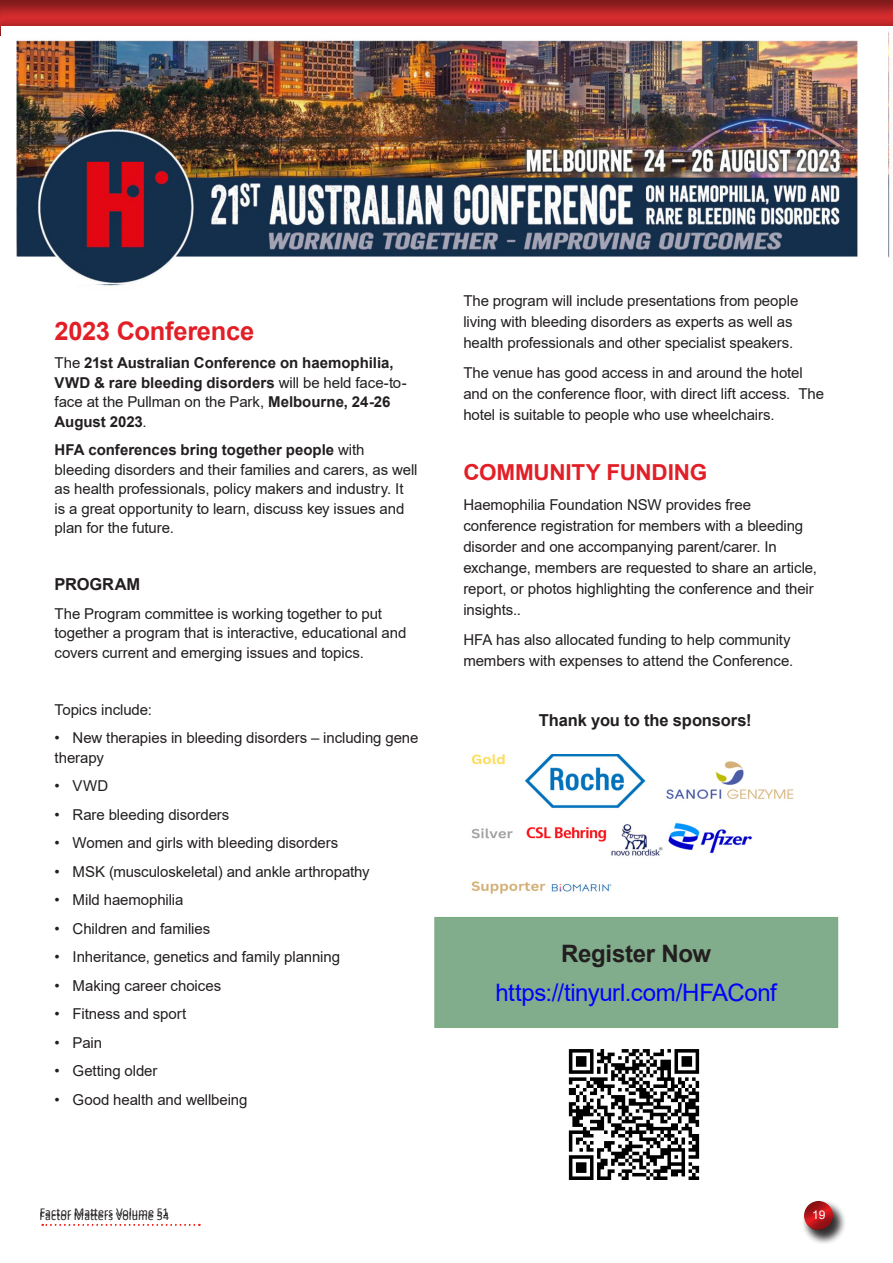
<style>
.page{position:relative;width:893px;height:1263px;background:#fff}
.page>*{position:absolute;margin:0;border:0;box-sizing:border-box;transform-origin:0 0}
.t1{font:700 25.5px "Arial";letter-spacing:-.01em;color:#e21f26}
.t2{font:24px "Arial";letter-spacing:-.015em;color:#00f}
.t3{font:700 24px "Arial";letter-spacing:-.015em;color:#231f20}
.t4{font:700 22.05px "Arial";letter-spacing:-.01em;color:#e21f26}
.t5{font:700 16.5px "Arial";letter-spacing:-.005em;color:#231f20}
.t6{font:15px/21px "Arial";letter-spacing:-.005em;color:#231f20}
.t7{font:700 15px/19.5px "Arial";color:#231f20}
.t8{font:12px "Calibri";letter-spacing:.01em;color:#231f20}
.t9{font:12px "Arial";color:#fff}
.s1{font-weight:400}
.s2{font-weight:700}
</style>
<div class="page">
<div style="left:0;top:0;width:893px;height:36px;background:#231f20;opacity:.5"></div>
<div style="left:802px;top:1200px;width:44px;height:44px;background:#231f20;opacity:.75"></div>
<div style="left:802px;top:1199px;width:31px;height:31px;background:#231f20;opacity:.5"></div>
<svg style="left:42px;top:1224px;width:158px;height:2px"></svg>
<div style="left:435px;top:918px;width:402px;height:109px;background:#81ad8c"></div>
<div style="left:434px;top:917px;width:404px;height:111px;border:2px solid #7bad82"></div>
<img style="left:471px;top:755px;width:323px;height:139px">
<img style="left:568px;top:1049px;width:132px;height:131px">
<img style="left:1px;top:26px;width:887px;height:258px">
<p class="t1" style="left:55px;top:313px;width:201px">2023 Conference</p>
<p class="t7" style="left:55px;top:353px;width:353px"><span class="s1">The</span> 21st Australian Conference on haemophilia, VWD &amp; rare bleeding disorders <span class="s1">will be held face-to&shy;face at the Pullman on the Park,</span> Melbourne, 24-26<br>August 2023<span class="s1">.</span></p>
<p class="t6" style="left:55px;top:440px;width:364px;line-height:19.5px"><span class="s2">HFA conferences bring together people</span> with bleeding disorders and their families and carers, as well as health professionals, policy makers and industry. It is a great opportunity to learn, discuss key issues and plan for the future.</p>
<p class="t5" style="left:55px;top:573px;width:87px">PROGRAM</p>
<p class="t6" style="left:55px;top:603px;width:353px;line-height:19.5px">The Program committee is working together to put together a program that is interactive, educational and covers current and emerging issues and topics.</p>
<p class="t6" style="left:55px;top:699px;width:99px">Topics include:</p>
<p class="t6" style="left:55px;top:728px;width:365px;line-height:19.5px">• New therapies in bleeding disorders – including gene therapy</p>
<p class="t6" style="left:55px;top:775px;width:55px">• VWD</p>
<p class="t6" style="left:55px;top:804px;width:176px">• Rare bleeding disorders</p>
<p class="t6" style="left:55px;top:832px;width:285px">• Women and girls with bleeding disorders</p>
<p class="t6" style="left:55px;top:861px;width:317px">• MSK (musculoskeletal) and ankle arthropathy</p>
<p class="t6" style="left:55px;top:889px;width:130px">• Mild haemophilia</p>
<p class="t6" style="left:55px;top:918px;width:157px">• Children and families</p>
<p class="t6" style="left:55px;top:946px;width:287px">• Inheritance, genetics and family planning</p>
<p class="t6" style="left:55px;top:975px;width:168px">• Making career choices</p>
<p class="t6" style="left:55px;top:1003px;width:133px">• Fitness and sport</p>
<p class="t6" style="left:55px;top:1032px;width:49px">• Pain</p>
<p class="t6" style="left:55px;top:1060px;width:104px">• Getting older</p>
<p class="t6" style="left:55px;top:1089px;width:194px">• Good health and wellbeing</p>
<p class="t6" style="left:463px;top:290px;width:336px">The program will include presentations from people living with bleeding disorders as experts as well as health professionals and other specialist speakers.</p>
<p class="t6" style="left:463px;top:362px;width:362px">The venue has good access in and around the hotel and on the conference floor, with direct lift access. The hotel is suitable to people who use wheelchairs.</p>
<p class="t4" style="left:463px;top:457px;width:245px">COMMUNITY FUNDING</p>
<p class="t6" style="left:463px;top:494px;width:355px">Haemophilia Foundation NSW provides free conference registration for members with a bleeding disorder and one accompanying parent/carer. In exchange, members are requested to share an article, report, or photos highlighting the conference and their insights..</p>
<p class="t6" style="left:463px;top:629px;width:331px">HFA has also allocated funding to help community members with expenses to attend the Conference.</p>
<p class="t5" style="left:539px;top:709px;width:214px">Thank you to the sponsors!</p>
<p class="t3" style="left:561px;top:936px;width:152px">Register Now</p>
<p class="t2" style="left:495px;top:976px;width:283px">https://tinyurl.com/HFAConf</p>
<p class="t8" style="left:40px;top:1203px;width:130px">Factor Matters Volume 51</p>
<p class="t9" style="left:812px;top:1207px;width:15px">19</p>
<p class="t8" style="left:40px;top:1208px;width:131px">Factor Matters Volume 54</p>
</div>
